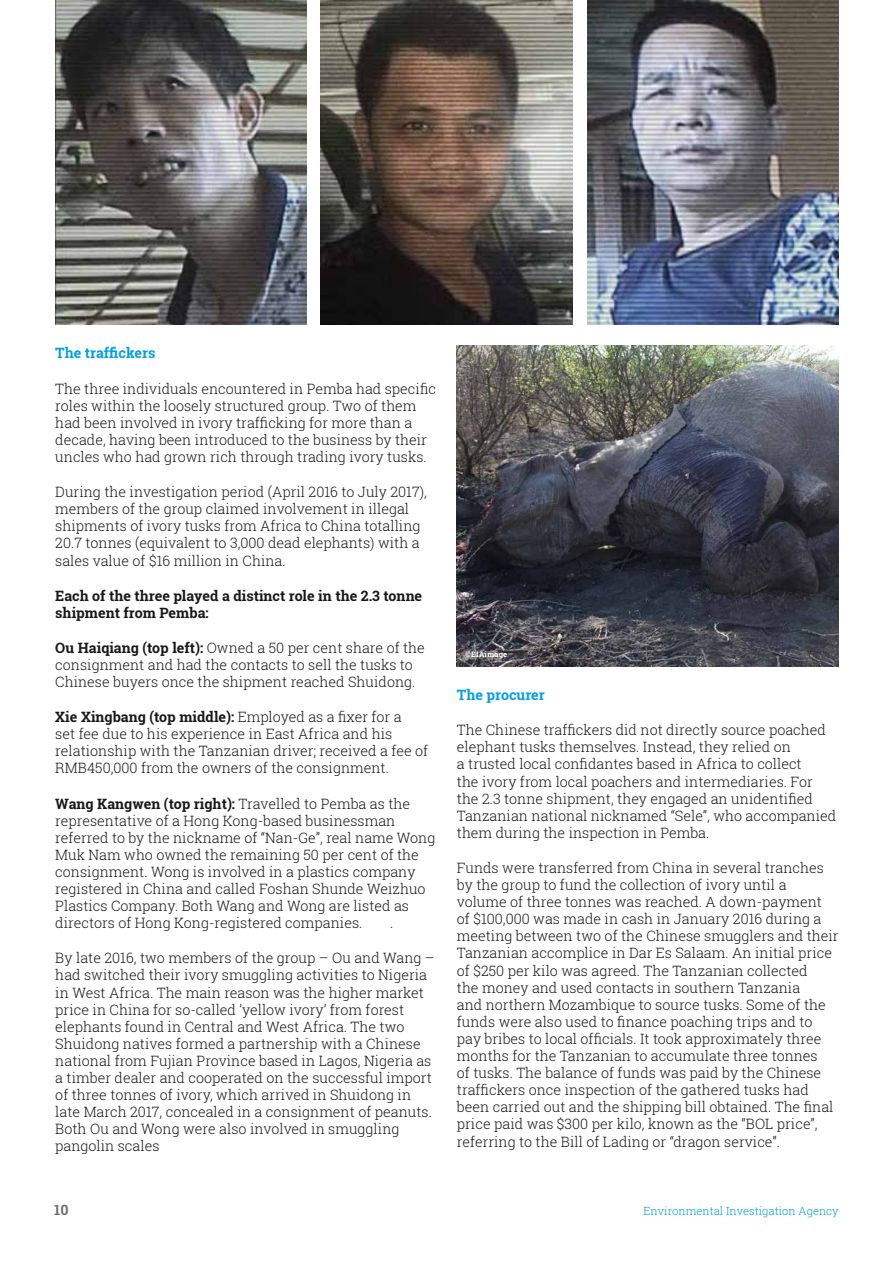
<style>
.page{position:relative;width:893px;height:1263px;background:#fff}
.page>*{position:absolute;margin:0;border:0;box-sizing:border-box;transform-origin:0 0}
.t1{font:300 14.25px/17.1px "Roboto Slab";color:#1a1718}
.t2{font:700 14.25px/17.1px "Roboto Slab";color:#1a1718}
.t3{font:700 14.25px "Roboto Slab";color:#009fe3}
.t4{font:700 14.25px "Roboto Slab";color:#706f6f}
.t5{font:300 11.25px "Roboto Slab";color:#009fe3}
.t6{font:700 7.5px "Roboto Slab";letter-spacing:.025em;color:#fff}
.s1{font-weight:700}
</style>
<div class="page">
<img style="left:55px;top:0;width:251px;height:324px">
<img style="left:321px;top:0;width:251px;height:324px">
<img style="left:588px;top:0;width:251px;height:324px">
<img style="left:457px;top:345px;width:382px;height:321px">
<p class="t3" style="left:55px;top:343px;width:102px">The traffickers</p>
<p class="t1" style="left:55px;top:379px;width:382px">The three individuals encountered in Pemba had specific roles within the loosely structured group. Two of them had been involved in ivory trafficking for more than a decade, having been introduced to the business by their uncles who had grown rich through trading ivory tusks.</p>
<p class="t1" style="left:55px;top:483px;width:373px">During the investigation period (April 2016 to July 2017), members of the group claimed involvement in illegal shipments of ivory tusks from Africa to China totalling 20.7 tonnes (equivalent to 3,000 dead elephants) with a sales value of $16 million in China.</p>
<p class="t2" style="left:55px;top:587px;width:368px">Each of the three played a distinct role in the 2.3 tonne shipment from Pemba:</p>
<p class="t1" style="left:55px;top:639px;width:371px"><span class="s1">Ou Haiqiang (top left):</span> Owned a 50 per cent share of the consignment and had the contacts to sell the tusks to<br>Chinese buyers once the shipment reached Shuidong.</p>
<p class="t1" style="left:55px;top:708px;width:374px"><span class="s1">Xie Xingbang (top middle):</span> Employed as a fixer for a<br>set fee due to his experience in East Africa and his relationship with the Tanzanian driver; received a fee of RMB450,000 from the owners of the consignment.</p>
<p class="t1" style="left:55px;top:794px;width:381px"><span class="s1">Wang Kangwen (top right):</span> Travelled to Pemba as the representative of a Hong Kong-based businessman referred to by the nickname of “Nan-Ge”, real name Wong Muk Nam who owned the remaining 50 per cent of the consignment. Wong is involved in a plastics company registered in China and called Foshan Shunde Weizhuo Plastics Company. Both Wang and Wong are listed as directors of Hong Kong-registered companies.</p>
<p class="t1" style="left:390px;top:914px;width:5px">.</p>
<p class="t1" style="left:55px;top:949px;width:381px">By late 2016, two members of the group – Ou and Wang – had switched their ivory smuggling activities to Nigeria in West Africa. The main reason was the higher market price in China for so-called ’yellow ivory’ from forest elephants found in Central and West Africa. The two Shuidong natives formed a partnership with a Chinese national from Fujian Province based in Lagos, Nigeria as a timber dealer and cooperated on the successful import of three tonnes of ivory, which arrived in Shuidong in late March 2017, concealed in a consignment of peanuts.<br>Both Ou and Wong were also involved in smuggling pangolin scales</p>
<p class="t6" style="left:465px;top:649px;width:43px">©EIAimage</p>
<p class="t3" style="left:457px;top:685px;width:89px">The procurer</p>
<p class="t1" style="left:457px;top:721px;width:381px">The Chinese traffickers did not directly source poached elephant tusks themselves. Instead, they relied on<br>a trusted local confidantes based in Africa to collect<br>the ivory from local poachers and intermediaries. For the 2.3 tonne shipment, they engaged an unidentified Tanzanian national nicknamed “Sele”, who accompanied them during the inspection in Pemba.</p>
<p class="t1" style="left:457px;top:859px;width:383px">Funds were transferred from China in several tranches by the group to fund the collection of ivory until a volume of three tonnes was reached. A down-payment of $100,000 was made in cash in January 2016 during a meeting between two of the Chinese smugglers and their Tanzanian accomplice in Dar Es Salaam. An initial price of $250 per kilo was agreed. The Tanzanian collected<br>the money and used contacts in southern Tanzania<br>and northern Mozambique to source tusks. Some of the funds were also used to finance poaching trips and to pay bribes to local officials. It took approximately three months for the Tanzanian to accumulate three tonnes<br>of tusks. The balance of funds was paid by the Chinese traffickers once inspection of the gathered tusks had been carried out and the shipping bill obtained. The final price paid was $300 per kilo, known as the “BOL price”, referring to the Bill of Lading or “dragon service”.</p>
<p class="t4" style="left:54px;top:1200px;width:16px">10</p>
<p class="t5" style="left:644px;top:1203px;width:197px">Environmental Investigation Agency</p>
</div>
